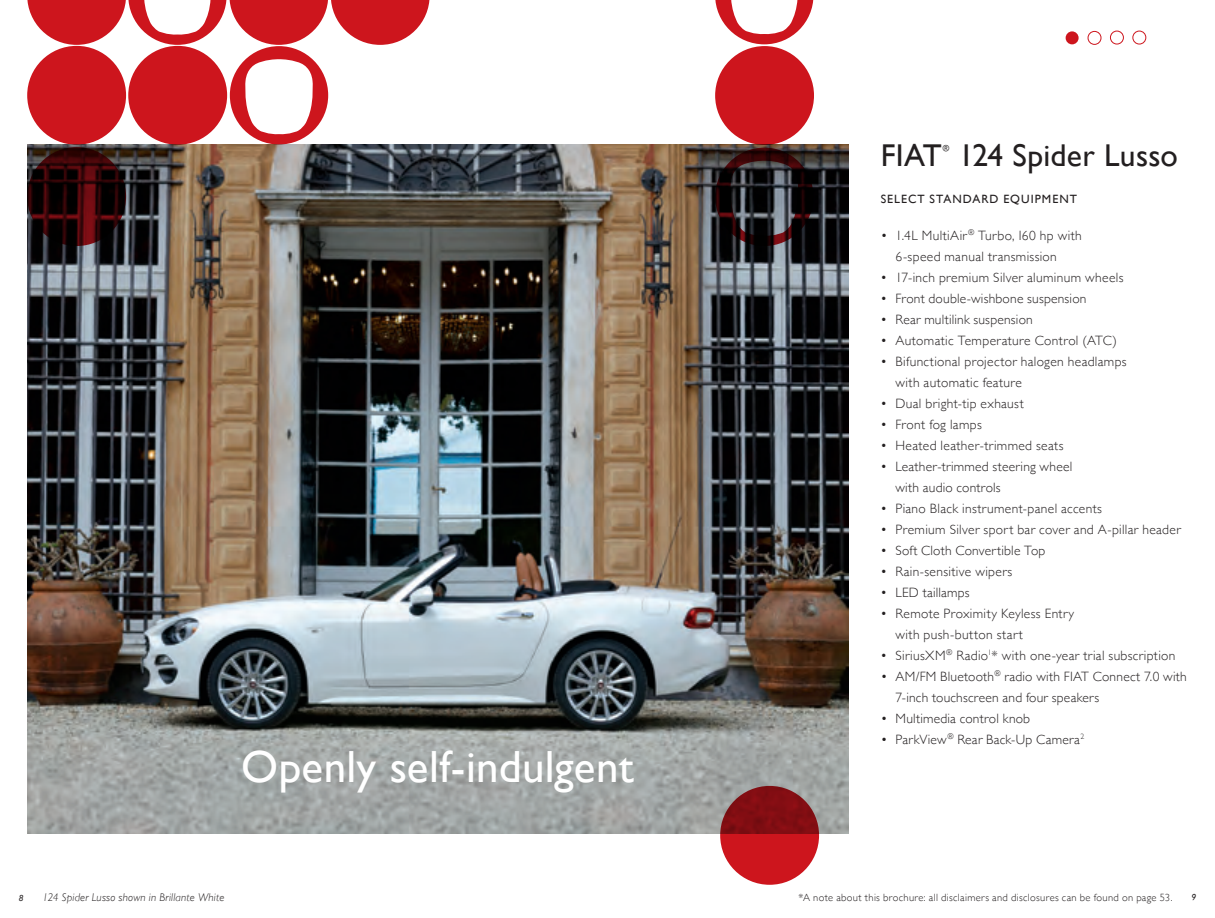
<style>
.page{position:relative;width:1215px;height:918px;background:#fff}
.page>*{position:absolute;margin:0;border:0;box-sizing:border-box;transform-origin:0 0}
.t1{font:45px "Gill Sans";letter-spacing:.005em;color:#fff}
.t2{font:31.5px "Gill Sans";letter-spacing:.01em;color:#231f20}
.t3{font:300 13.5px/21px "Gill Sans";letter-spacing:.025em;color:#231f20}
.t4{font:12px "Gill Sans";letter-spacing:.085em;color:#231f20}
.t5{font:italic 300 11.25px "Gill Sans";letter-spacing:.02em;color:#231f20}
.t6{font:300 10.5px "Gill Sans";letter-spacing:.035em;color:#231f20}
.t7{font:italic 9px "Gill Sans";color:#231f20}
.t8{font:8.7px "Gill Sans";color:#231f20}
</style>
<div class="page">
<img style="left:27px;top:144px;width:821px;height:689px">
<svg style="left:720px;top:786px;width:99px;height:99px;background:#a81219"></svg>
<svg style="left:27px;top:147px;width:99px;height:99px;background:#290406"></svg>
<div style="left:715px;top:46px;width:99px;height:99px;background:#cd151d;border-radius:50%"></div>
<svg style="left:27px;top:0;width:403px;height:144px"></svg>
<svg style="left:715px;top:0;width:99px;height:44px"></svg>
<svg style="left:715px;top:148px;width:99px;height:98px;background:#2b2326"></svg>
<div style="left:1110px;top:31px;width:14px;height:13px;border:1px solid #cd151d;border-radius:50%"></div>
<div style="left:1066px;top:31px;width:13px;height:13px;background:#cd151d;border-radius:50%"></div>
<div style="left:1088px;top:31px;width:13px;height:14px;border:1px solid #cd151d;border-radius:50%"></div>
<div style="left:1132px;top:31px;width:14px;height:13px;border:1px solid #cd151d;border-radius:50%"></div>
<h1 class="t1" style="left:241px;top:740px;width:394px">Openly self-indulgent</h1>
<h2 class="t2" style="left:881px;top:137px;width:63px">FIAT</h2>
<p class="t8" style="left:943px;top:143px;width:8px">®</p>
<h2 class="t2" style="left:959px;top:137px;width:221px">124 Spider Lusso</h2>
<p class="t4" style="left:881px;top:192px;width:198px">SELECT STANDARD EQUIPMENT</p>
<p class="t3" style="left:896px;top:224px;width:188px;text-indent:-15px">• 1.4L MultiAir<sup>®</sup> Turbo, I60 hp with<br>6-speed manual transmission</p>
<p class="t3" style="left:881px;top:266px;width:244px">• 17-inch premium Silver aluminum wheels</p>
<p class="t3" style="left:881px;top:287px;width:207px">• Front double-wishbone suspension</p>
<p class="t3" style="left:881px;top:308px;width:154px">• Rear multilink suspension</p>
<p class="t3" style="left:881px;top:329px;width:238px">• Automatic Temperature Control (ATC)</p>
<p class="t3" style="left:895px;top:350px;width:233px;text-indent:-15px">• Bifunctional projector halogen headlamps with automatic feature</p>
<p class="t3" style="left:881px;top:392px;width:145px">• Dual bright-tip exhaust</p>
<p class="t3" style="left:881px;top:413px;width:103px">• Front fog lamps</p>
<p class="t3" style="left:881px;top:434px;width:185px">• Heated leather-trimmed seats</p>
<p class="t3" style="left:895px;top:455px;width:178px;text-indent:-15px">• Leather-trimmed steering wheel with audio controls</p>
<p class="t3" style="left:881px;top:497px;width:223px">• Piano Black instrument-panel accents</p>
<p class="t3" style="left:881px;top:518px;width:302px">• Premium Silver sport bar cover and A-pillar header</p>
<p class="t3" style="left:881px;top:539px;width:166px">• Soft Cloth Convertible Top</p>
<p class="t3" style="left:881px;top:560px;width:133px">• Rain-sensitive wipers</p>
<p class="t3" style="left:881px;top:581px;width:91px">• LED taillamps</p>
<p class="t3" style="left:895px;top:602px;width:180px;text-indent:-15px">• Remote Proximity Keyless Entry with push-button start</p>
<p class="t3" style="left:881px;top:644px;width:296px">• SiriusXM<sup>®</sup> Radio<sup>1</sup>* with one-year trial subscription</p>
<p class="t3" style="left:896px;top:665px;width:293px;text-indent:-15px">• AM/FM Bluetooth<sup>®</sup> radio with FIAT Connect 7.0 with<br>7-inch touchscreen and four speakers</p>
<p class="t3" style="left:881px;top:707px;width:151px">• Multimedia control knob</p>
<p class="t3" style="left:881px;top:728px;width:205px">• ParkView<sup>®</sup> Rear Back-Up Camera<sup>2</sup></p>
<p class="t5" style="left:43px;top:890px;width:183px">124 Spider Lusso shown in Brillante White</p>
<p class="t6" style="left:799px;top:889px;width:376px">*A note about this brochure: all disclaimers and disclosures can be found on page 53.</p>
<p class="t7" style="left:19px;top:892px;width:6px">8</p>
<p class="t7" style="left:1191px;top:892px;width:6px">9</p>
</div>
